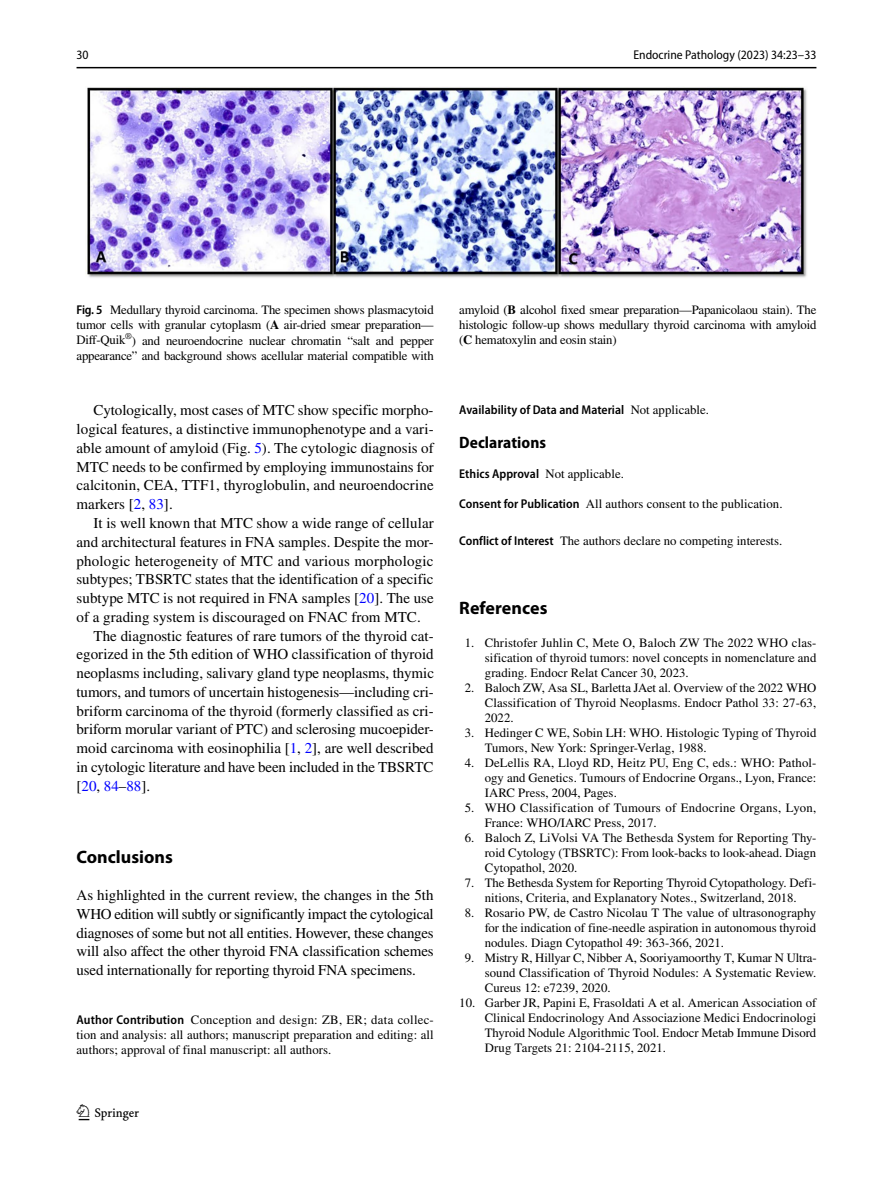
<style>
.page{position:relative;width:893px;height:1187px;background:#fff}
.page>*{position:absolute;margin:0;border:0;box-sizing:border-box;transform-origin:0 0}
.t1{font:22.5px "Springnew Regular 2";color:#000}
.t2{font:700 18px "Myriad Pro";color:#000}
.t3{font:700 semi-condensed 16.5px "Myriad Pro";letter-spacing:.005em;color:#000}
.t4{font:15px/18.8px "STIX";color:#000;text-align:justify}
.t5{font:15px "STIX";color:#00f}
.t6{font:12.75px/15px "STIX";letter-spacing:.005em;color:#000;text-align:justify}
.t7{font:600 semi-condensed 12.75px "Myriad Pro";letter-spacing:.005em;color:#000}
.t8{font:semi-condensed 12.75px "Myriad Pro";color:#000}
.s1{font-family:"Myriad Pro";font-weight:600;font-stretch:semi-condensed}
.s2{font-weight:700}
.s3{color:#00f}
.s4{color:#000}
.s5{font-family:"STIX";font-weight:400;font-stretch:normal}
</style>
<div class="page">
<hr style="left:77px;top:67px;width:739px;height:1px;background:#000">
<img style="left:85px;top:87px;width:722px;height:191px">
<p class="t8" style="left:77px;top:48px;width:14px">30</p>
<p class="t8" style="left:633px;top:48px;width:184px">Endocrine Pathology (2023) 34:23–33</p>
<p class="t6" style="left:77px;top:303px;width:359px"><span class="s1">Fig. 5</span> Medullary thyroid carcinoma. The specimen shows plasmacytoid tumor cells with granular cytoplasm (<span class="s2">A</span> air-dried smear preparation— Diff-Quik<sup>®</sup>) and neuroendocrine nuclear chromatin “salt and pepper appearance” and background shows acellular material compatible with</p>
<p class="t6" style="left:459px;top:303px;width:359px">amyloid (<span class="s2">B</span> alcohol fixed smear preparation—Papanicolaou stain). The histologic follow-up shows medullary thyroid carcinoma with amyloid (<span class="s2">C</span> hematoxylin and eosin stain)</p>
<p class="t4" style="left:77px;top:402px;width:359px;text-indent:17px">Cytologically, most cases of MTC show specific morpho&shy;logical features, a distinctive immunophenotype and a vari&shy;able amount of amyloid (Fig. <span class="s3">5</span>). The cytologic diagnosis of MTC needs to be confirmed by employing immunostains for calcitonin, CEA, TTF1, thyroglobulin, and neuroendocrine markers [<span class="s3">2</span>, <span class="s3">83</span>].</p>
<p class="t4" style="left:94px;top:514px;width:342px">It is well known that MTC show a wide range of cellular</p>
<p class="t4" style="left:77px;top:533px;width:359px">and architectural features in FNA samples. Despite the mor-</p>
<p class="t4" style="left:77px;top:552px;width:358px">phologic heterogeneity of MTC and various morphologic</p>
<p class="t4" style="left:77px;top:571px;width:359px">subtypes; TBSRTC states that the identification of a specific</p>
<p class="t4" style="left:77px;top:589px;width:359px">subtype MTC is not required in FNA samples [<span class="s3">20</span>]. The use</p>
<p class="t4" style="left:77px;top:608px;width:346px">of a grading system is discouraged on FNAC from MTC.</p>
<p class="t4" style="left:94px;top:627px;width:342px">The diagnostic features of rare tumors of the thyroid cat-</p>
<p class="t4" style="left:77px;top:646px;width:359px">egorized in the 5th edition of WHO classification of thyroid</p>
<p class="t4" style="left:77px;top:664px;width:359px">neoplasms including, salivary gland type neoplasms, thymic</p>
<p class="t4" style="left:77px;top:683px;width:359px">tumors, and tumors of uncertain histogenesis—including cri-</p>
<p class="t4" style="left:77px;top:702px;width:359px">briform carcinoma of the thyroid (formerly classified as cri-</p>
<p class="t4" style="left:77px;top:721px;width:359px">briform morular variant of PTC) and sclerosing mucoepider-</p>
<p class="t4" style="left:77px;top:739px;width:359px">moid carcinoma with eosinophilia [<span class="s3">1</span>, <span class="s3">2</span>], are well described</p>
<p class="t4" style="left:77px;top:758px;width:358px">in cytologic literature and have been included in the TBSRTC</p>
<p class="t5" style="left:77px;top:775px;width:75px"><span class="s4">[</span>20<span class="s4">,</span> 84<span class="s4">–</span>88<span class="s4">].</span></p>
<h2 class="t2" style="left:77px;top:844px;width:98px">Conclusions</h2>
<p class="t4" style="left:77px;top:886px;width:359px">As highlighted in the current review, the changes in the 5th WHO edition will subtly or significantly impact the cytological diagnoses of some but not all entities. However, these changes will also affect the other thyroid FNA classification schemes used internationally for reporting thyroid FNA specimens.</p>
<p class="t6" style="left:77px;top:1012px;width:359px"><span class="s1">Author Contribution</span> Conception and design: ZB, ER; data collec&shy;tion and analysis: all authors; manuscript preparation and editing: all authors; approval of final manuscript: all authors.</p>
<h1 class="t1" style="left:79px;top:1104px;width:62px">1 3</h1>
<p class="t7" style="left:459px;top:403px;width:251px">Availability of Data and Material <span class="s5">Not applicable.</span></p>
<p class="t3" style="left:459px;top:433px;width:88px">Declarations</p>
<p class="t7" style="left:459px;top:466px;width:166px">Ethics Approval <span class="s5">Not applicable.</span></p>
<p class="t6" style="left:459px;top:497px;width:325px"><span class="s1">Consent for Publication</span> All authors consent to the publication.</p>
<p class="t6" style="left:459px;top:534px;width:325px"><span class="s1">Conflict of Interest</span> The authors declare no competing interests.</p>
<h2 class="t2" style="left:459px;top:595px;width:90px">References</h2>
<p class="t6" style="left:485px;top:636px;width:333px;text-indent:-20px">1. Christofer Juhlin C, Mete O, Baloch ZW The 2022 WHO clas&shy;sification of thyroid tumors: novel concepts in nomenclature and grading. Endocr Relat Cancer 30, 2023.</p>
<p class="t6" style="left:485px;top:681px;width:333px;text-indent:-20px">2. Baloch ZW, Asa SL, Barletta JAet al. Overview of the 2022 WHO Classification of Thyroid Neoplasms. Endocr Pathol 33: 27-63, 2022.</p>
<p class="t6" style="left:485px;top:726px;width:333px;text-indent:-20px">3. Hedinger C WE, Sobin LH: WHO. Histologic Typing of Thyroid<br>Tumors, New York: Springer-Verlag, 1988.</p>
<p class="t6" style="left:485px;top:756px;width:333px;text-indent:-20px">4. DeLellis RA, Lloyd RD, Heitz PU, Eng C, eds.: WHO: Pathol&shy;ogy and Genetics. Tumours of Endocrine Organs., Lyon, France:<br>IARC Press, 2004, Pages.</p>
<p class="t6" style="left:485px;top:801px;width:333px;text-indent:-20px">5. WHO Classification of Tumours of Endocrine Organs, Lyon,<br>France: WHO/IARC Press, 2017.</p>
<p class="t6" style="left:485px;top:831px;width:333px;text-indent:-20px">6. Baloch Z, LiVolsi VA The Bethesda System for Reporting Thy&shy;roid Cytology (TBSRTC): From look-backs to look-ahead. Diagn Cytopathol, 2020.</p>
<p class="t6" style="left:465px;top:876px;width:353px;text-align:center">7. The Bethesda System for Reporting Thyroid Cytopathology. Defi&shy;nitions, Criteria, and Explanatory Notes., Switzerland, 2018.</p>
<p class="t6" style="left:485px;top:906px;width:333px;text-indent:-20px">8. Rosario PW, de Castro Nicolau T The value of ultrasonography for the indication of fine-needle aspiration in autonomous thyroid nodules. Diagn Cytopathol 49: 363-366, 2021.</p>
<p class="t6" style="left:485px;top:951px;width:333px;text-indent:-20px">9. Mistry R, Hillyar C, Nibber A, Sooriyamoorthy T, Kumar N Ultra&shy;sound Classification of Thyroid Nodules: A Systematic Review.<br>Cureus 12: e7239, 2020.</p>
<p class="t6" style="left:485px;top:996px;width:333px;text-indent:-26px">10. Garber JR, Papini E, Frasoldati A et al. American Association of Clinical Endocrinology And Associazione Medici Endocrinologi Thyroid Nodule Algorithmic Tool. Endocr Metab Immune Disord Drug Targets 21: 2104-2115, 2021.</p>
</div>
